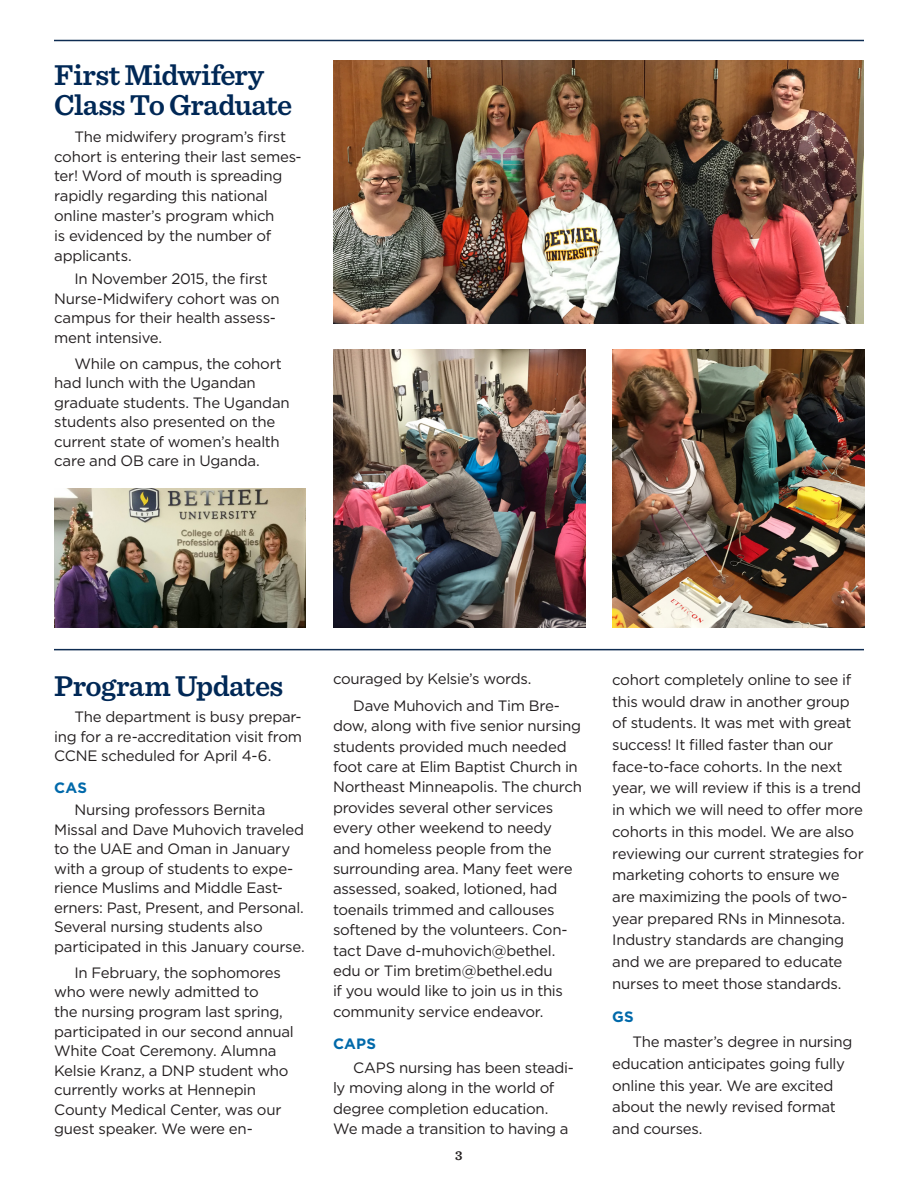
<style>
.page{position:relative;width:918px;height:1188px;background:#fff}
.page>*{position:absolute;margin:0;border:0;box-sizing:border-box;transform-origin:0 0}
.Headline{font:600 30px/30.3px "Sentinel";letter-spacing:-.02em;color:#002856}
.Body_text_balanced{font:15px/20.4px "Gotham";letter-spacing:-.02em;color:#231f20}
.Body_text_non-balanc{font:15px/19.5px "Gotham";letter-spacing:-.02em;color:#231f20}
.Subheading{font:700 15px "Gotham";letter-spacing:.01em;color:#0069aa}
.t1{font:600 13.5px "Sentinel";color:#231f20}
</style>
<div class="page">
<hr style="left:54px;top:40px;width:810px;height:1px;background:#0e2c52">
<hr style="left:54px;top:649px;width:810px;height:1px;background:#0e2c52">
<img style="left:333px;top:61px;width:531px;height:262px">
<img style="left:612px;top:350px;width:252px;height:278px">
<img style="left:333px;top:350px;width:253px;height:278px">
<img style="left:54px;top:489px;width:252px;height:139px">
<p class="Headline" style="left:54px;top:58px;width:240px">First Midwifery<br>Class To Graduate</p>
<p class="Body_text_non-balanc" style="left:54px;top:126px;width:249px;text-indent:20px">The midwifery program’s first cohort is entering their last semes&shy;ter! Word of mouth is spreading rapidly regarding this national online master’s program which<br>is evidenced by the number of applicants.</p>
<p class="Body_text_non-balanc" style="left:54px;top:269px;width:227px;text-indent:20px">In November 2015, the first<br>Nurse-Midwifery cohort was on campus for their health assess&shy;ment intensive.</p>
<p class="Body_text_non-balanc" style="left:54px;top:354px;width:237px;text-indent:20px">While on campus, the cohort had lunch with the Ugandan graduate students. The Ugandan students also presented on the current state of women’s health care and OB care in Uganda.</p>
<p class="Headline" style="left:54px;top:669px;width:231px">Program Updates</p>
<p class="Body_text_non-balanc" style="left:54px;top:707px;width:249px;text-align:justify;text-indent:20px">The department is busy prepar&shy;ing for a re-accreditation visit from CCNE scheduled for April 4-6.</p>
<p class="Subheading" style="left:54px;top:777px;width:34px">CAS</p>
<p class="Body_text_balanced" style="left:54px;top:800px;width:252px;line-height:19.5px;text-indent:20px">Nursing professors Bernita<br>Missal and Dave Muhovich traveled to the UAE and Oman in January with a group of students to expe&shy;rience Muslims and Middle East&shy;erners: Past, Present, and Personal.<br>Several nursing students also participated in this January course.</p>
<p class="Body_text_balanced" style="left:54px;top:963px;width:241px;line-height:19.5px;text-indent:20px">In February, the sophomores who were newly admitted to<br>the nursing program last spring, participated in our second annual<br>White Coat Ceremony. Alumna<br>Kelsie Kranz, a DNP student who currently works at Hennepin<br>County Medical Center, was our guest speaker. We were en-</p>
<p class="Body_text_balanced" style="left:333px;top:668px;width:200px">couraged by Kelsie’s words.</p>
<p class="Body_text_balanced" style="left:333px;top:695px;width:250px;text-indent:20px">Dave Muhovich and Tim Bre&shy;dow, along with five senior nursing students provided much needed foot care at Elim Baptist Church in<br>Northeast Minneapolis. The church provides several other services every other weekend to needy and homeless people from the surrounding area. Many feet were assessed, soaked, lotioned, had toenails trimmed and callouses softened by the volunteers. Con&shy;tact Dave d-muhovich@bethel. edu or Tim bretim@bethel.edu<br>if you would like to join us in this community service endeavor.</p>
<p class="Subheading" style="left:333px;top:1034px;width:45px">CAPS</p>
<p class="Body_text_balanced" style="left:333px;top:1057px;width:243px;text-indent:20px">CAPS nursing has been steadi&shy;ly moving along in the world of degree completion education.<br>We made a transition to having a</p>
<p class="t1" style="left:455px;top:1145px;width:9px">3</p>
<p class="Body_text_balanced" style="left:612px;top:669px;width:253px;line-height:21.8px">cohort completely online to see if this would draw in another group of students. It was met with great success! It filled faster than our face-to-face cohorts. In the next year, we will review if this is a trend in which we will need to offer more cohorts in this model. We are also reviewing our current strategies for marketing cohorts to ensure we are maximizing the pools of two&shy;year prepared RNs in Minnesota.<br>Industry standards are changing and we are prepared to educate nurses to meet those standards.</p>
<p class="Subheading" style="left:612px;top:1007px;width:23px">GS</p>
<p class="Body_text_non-balanc" style="left:612px;top:1031px;width:242px;line-height:21.8px;text-indent:20px">The master’s degree in nursing education anticipates going fully online this year. We are excited about the newly revised format and courses.</p>
</div>
